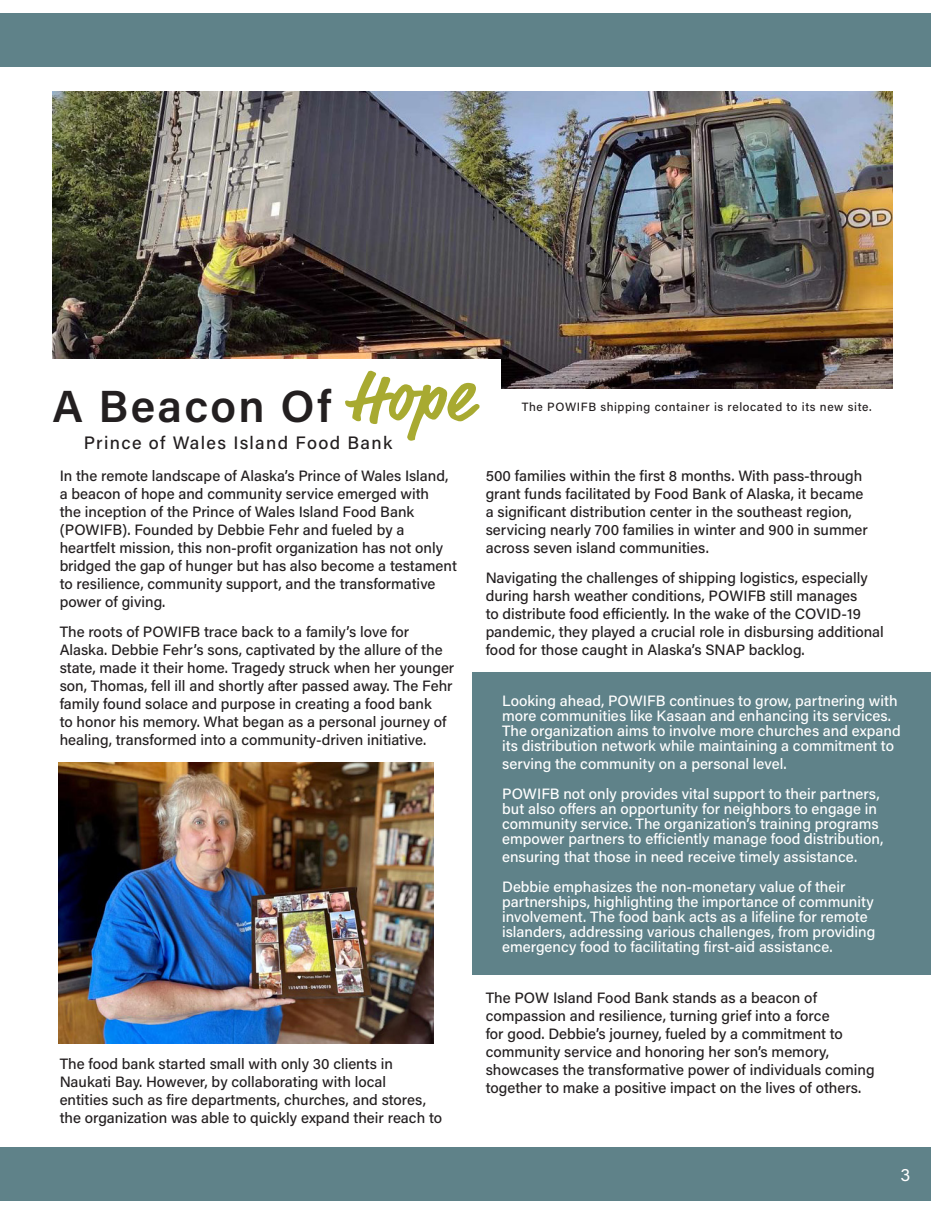
<style>
.page{position:relative;width:945px;height:1215px;background:#fff}
.page>*{position:absolute;margin:0;border:0;box-sizing:border-box;transform-origin:0 0}
.t1{font:700 72px "Market Pro";color:#a8aa31}
.t2{font:600 45px "Acumin Pro";letter-spacing:.05em;color:#231f20}
.t3{font:500 18px "Acumin Pro";letter-spacing:.075em;color:#231f20}
.t4{font:18px "Acumin Pro";color:#fff}
.t5{font:500 15px/18px "Acumin Pro";color:#231f20}
.t6{font:500 15px/15px "Acumin Pro";color:#fff}
.t7{font:500 12px "Acumin Pro";letter-spacing:.05em;color:#231f20}
</style>
<div class="page">
<div style="left:0;top:1148px;width:932px;height:54px;background:#5f8289"></div>
<div style="left:0;top:14px;width:932px;height:54px;background:#5f8289"></div>
<div style="left:472px;top:673px;width:459px;height:302px;background:#5f8289"></div>
<img style="left:52px;top:92px;width:840px;height:297px">
<img style="left:59px;top:763px;width:374px;height:281px">
<div style="left:28px;top:360px;width:473px;height:100px;background:#fff"></div>
<p class="t1" style="left:346px;top:347px;width:126px">Hope</p>
<p class="t2" style="left:52px;top:375px;width:280px">A Beacon Of</p>
<p class="t3" style="left:84px;top:431px;width:310px">Prince of Wales Island Food Bank</p>
<p class="t7" style="left:522px;top:399px;width:351px">The POWIFB shipping container is relocated to its new site.</p>
<p class="t5" style="left:60px;top:466px;width:399px">In the remote landscape of Alaska’s Prince of Wales Island, a beacon of hope and community service emerged with<br>the inception of the Prince of Wales Island Food Bank (POWIFB). Founded by Debbie Fehr and fueled by a heartfelt mission, this non-profit organization has not only bridged the gap of hunger but has also become a testament to resilience, community support, and the transformative power of giving.</p>
<p class="t5" style="left:60px;top:622px;width:396px">The roots of POWIFB trace back to a family’s love for Alaska. Debbie Fehr’s sons, captivated by the allure of the state, made it their home. Tragedy struck when her younger son, Thomas, fell ill and shortly after passed away. The Fehr family found solace and purpose in creating a food bank<br>to honor his memory. What began as a personal journey of healing, transformed into a community-driven initiative.</p>
<p class="t5" style="left:60px;top:1054px;width:384px">The food bank started small with only 30 clients in Naukati Bay. However, by collaborating with local<br>entities such as fire departments, churches, and stores, the organization was able to quickly expand their reach to</p>
<p class="t5" style="left:486px;top:466px;width:384px">500 families within the first 8 months. With pass-through grant funds facilitated by Food Bank of Alaska, it became a significant distribution center in the southeast region, servicing nearly 700 families in winter and 900 in summer across seven island communities.</p>
<p class="t5" style="left:486px;top:568px;width:400px">Navigating the challenges of shipping logistics, especially during harsh weather conditions, POWIFB still manages<br>to distribute food efficiently. In the wake of the COVID-19 pandemic, they played a crucial role in disbursing additional food for those caught in Alaska’s SNAP backlog.</p>
<p class="t6" style="left:502px;top:693px;width:400px">Looking ahead, POWIFB continues to grow, partnering with more communities like Kasaan and enhancing its services.<br>The organization aims to involve more churches and expand its distribution network while maintaining a commitment to</p>
<p class="t6" style="left:502px;top:756px;width:286px">serving the community on a personal level.</p>
<p class="t6" style="left:502px;top:786px;width:383px">POWIFB not only provides vital support to their partners, but also offers an opportunity for neighbors to engage in community service. The organization’s training programs empower partners to efficiently manage food distribution,</p>
<p class="t6" style="left:502px;top:849px;width:356px">ensuring that those in need receive timely assistance.</p>
<p class="t6" style="left:502px;top:879px;width:375px">Debbie emphasizes the non-monetary value of their partnerships, highlighting the importance of community involvement. The food bank acts as a lifeline for remote islanders, addressing various challenges, from providing emergency food to facilitating first-aid assistance.</p>
<p class="t5" style="left:486px;top:988px;width:391px">The POW Island Food Bank stands as a beacon of compassion and resilience, turning grief into a force<br>for good. Debbie’s journey, fueled by a commitment to community service and honoring her son’s memory, showcases the transformative power of individuals coming together to make a positive impact on the lives of others.</p>
<p class="t4" style="left:901px;top:1162px;width:11px">3</p>
</div>
